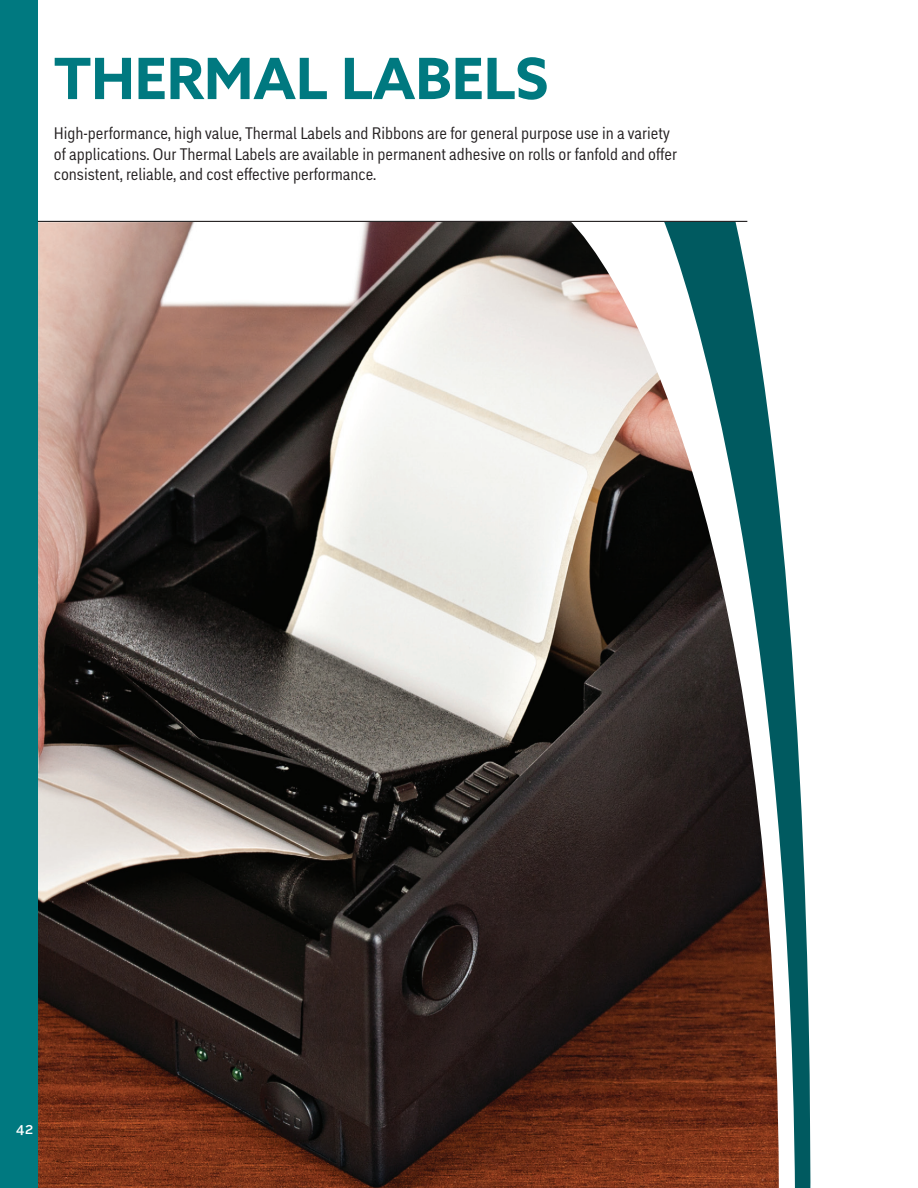
<style>
.page{position:relative;width:918px;height:1188px;background:#fff}
.page>*{position:absolute;margin:0;border:0;box-sizing:border-box;transform-origin:0 0}
.Single-Page_Product_Headers{font:700 57px "Azo Sans";color:#007980}
.Bulleted_List{font:condensed 16.5px/20.1px "Embarcadero MVB Pro";color:#231f20}
.page_numbers{font:500 15px "Embarcadero MVB Pro";color:#fff}
</style>
<div class="page">
<img style="left:38px;top:222px;width:626px;height:966px">
<div style="left:0;top:0;width:38px;height:1188px;background:#007980"></div>
<svg style="left:664px;top:221px;width:147px;height:967px"></svg>
<hr style="left:38px;top:221px;width:709px;height:1px;background:#231f20">
<p class="Single-Page_Product_Headers" style="left:54px;top:41px;width:496px">THERMAL LABELS</p>
<p class="Bulleted_List" style="left:54px;top:123px;width:625px">High-performance, high value, Thermal Labels and Ribbons are for general purpose use in a variety of applications. Our Thermal Labels are available in permanent adhesive on rolls or fanfold and offer consistent, reliable, and cost effective performance.</p>
<p class="page_numbers" style="left:16px;top:1118px;width:19px">42</p>
</div>
